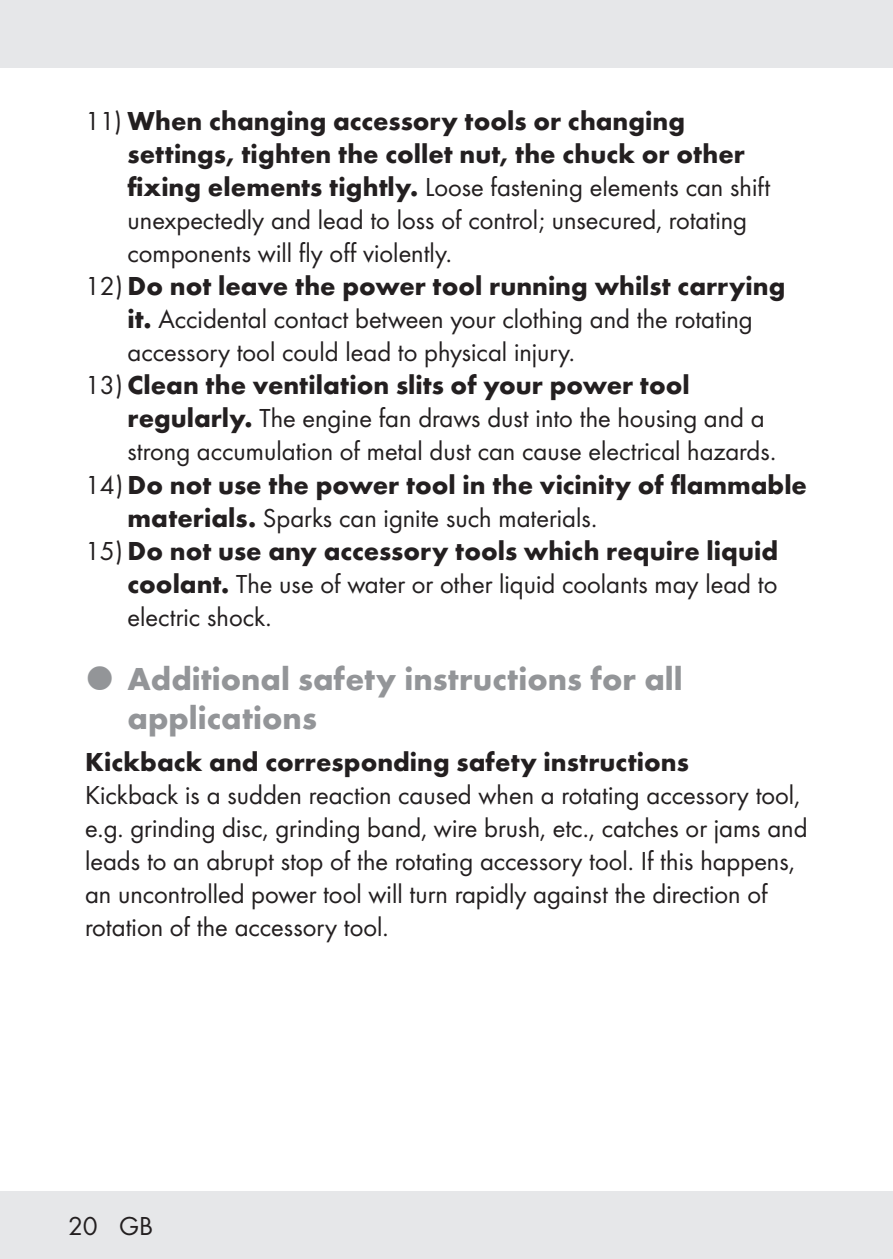
<style>
.page{position:relative;width:893px;height:1259px;background:#fff}
.page>*{position:absolute;margin:0;border:0;box-sizing:border-box;transform-origin:0 0}
.t1{font:700 33px/39px "Futura";color:#939598}
.Body{font:27px/33px "Futura Boo";color:#231f20}
.Headline-03_SB__Powe{font:700 27px/33px "Futura";color:#231f20}
.s1{font-family:"Futura";font-weight:700}
.s2{font-family:"Futura Boo";font-weight:400}
</style>
<div class="page">
<div style="left:0;top:1191px;width:893px;height:68px;background:#e6e7e9"></div>
<div style="left:0;top:0;width:893px;height:68px;background:#e6e7e9"></div>
<p class="Body" style="left:128px;top:103px;width:644px;text-indent:-43px">11) <span class="s1">When changing accessory tools or changing settings, tighten the collet nut, the chuck or other fixing elements tightly.</span> Loose fastening elements can shift unexpectedly and lead to loss of control; unsecured, rotating components will fly off violently.</p>
<p class="Body" style="left:128px;top:268px;width:659px;text-indent:-43px">12) <span class="s1">Do not leave the power tool running whilst carrying it.</span> Accidental contact between your clothing and the rotating accessory tool could lead to physical injury.</p>
<p class="Body" style="left:128px;top:367px;width:647px;text-indent:-43px">13) <span class="s1">Clean the ventilation slits of your power tool regularly.</span> The engine fan draws dust into the housing and a strong accumulation of metal dust can cause electrical hazards.</p>
<p class="Headline-03_SB__Powe" style="left:128px;top:466px;width:681px;text-indent:-43px"><span class="s2">14)</span>Do not use the power tool in the vicinity of flammable materials. <span class="s2">Sparks can ignite such materials.</span></p>
<p class="Body" style="left:128px;top:532px;width:652px;text-align:justify;text-indent:-43px">15) <span class="s1">Do not use any accessory tools which require liquid coolant.</span> The use of water or other liquid coolants may lead to electric shock.</p>
<p class="t1" style="left:128px;top:657px;width:556px">Additional safety instructions for all applications</p>
<p class="Headline-03_SB__Powe" style="left:85px;top:743px;width:605px">Kickback and corresponding safety instructions</p>
<p class="Body" style="left:85px;top:776px;width:724px">Kickback is a sudden reaction caused when a rotating accessory tool, e.g. grinding disc, grinding band, wire brush, etc., catches or jams and leads to an abrupt stop of the rotating accessory tool. If this happens, an uncontrolled power tool will turn rapidly against the direction of rotation of the accessory tool.</p>
<p class="Body" style="left:68px;top:1208px;width:86px">20 GB</p>
</div>
